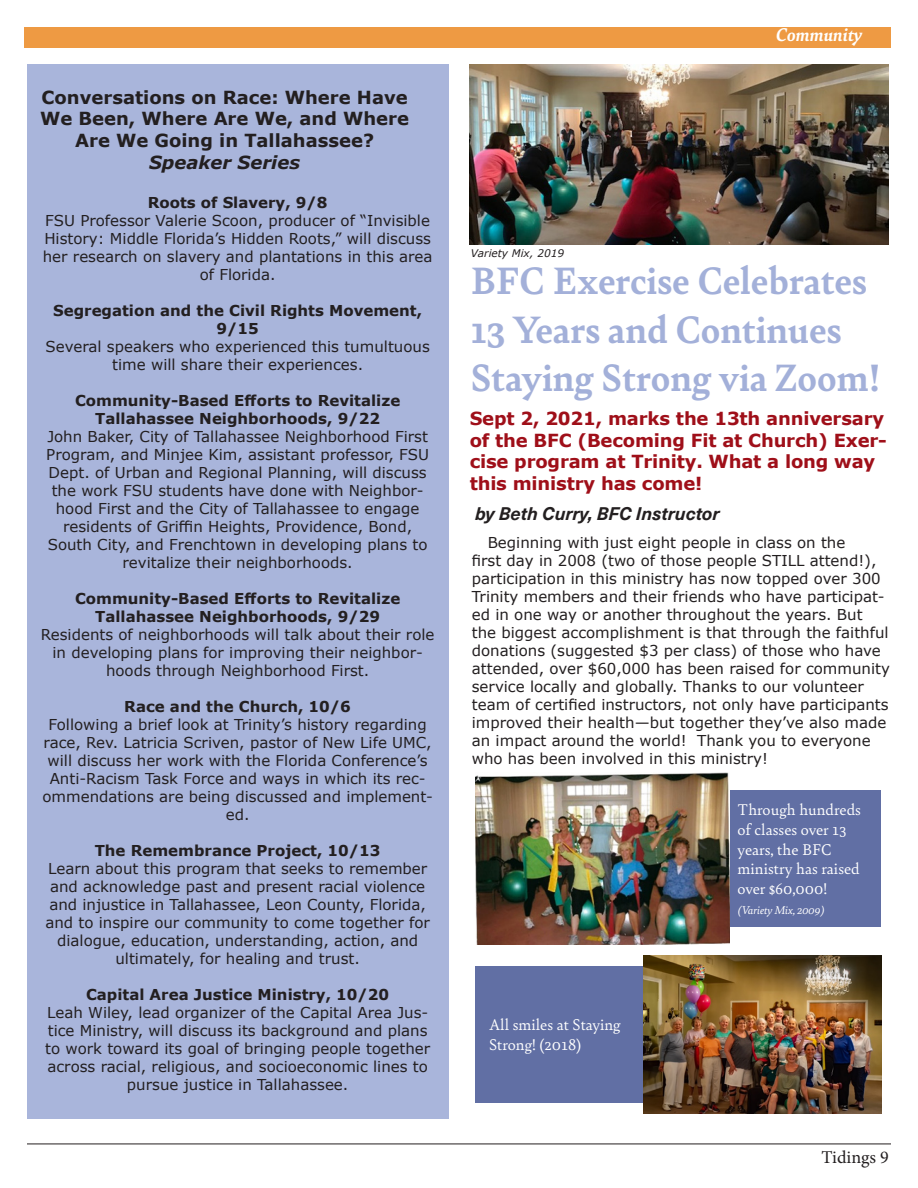
<style>
.page{position:relative;width:918px;height:1188px;background:#fff}
.page>*{position:absolute;margin:0;border:0;box-sizing:border-box;transform-origin:0 0}
.Article_Heading{font:700 40.5px/48.6px "Bely";color:#a3b0d9}
.Section_Headings{font:italic 700 19.5px "Bely";color:#fff}
.Intro{font:700 18px/21.6px "Verdana";letter-spacing:-.01em;color:#9f0f19}
.Heading{font:700 18px/21.6px "Verdana";color:#231f20;text-align:center}
.Paragraph_Style_1{font:italic 700 18px "Neue Haas Unica W1 G";color:#231f20}
.Heading-2{font:italic 700 18px "Verdana";color:#231f20}
.t1{font:18px "Minion Pro";color:#231f20}
.Section_Headings-2{font:16.5px/19.8px "Bely";color:#fff}
.t2{font:15px/18px "Verdana";color:#231f20;text-align:center}
.t3{font:700 15px/18px "Verdana";color:#231f20;text-align:center}
.Section_Headings-3{font:italic 12px "Bely";color:#fff}
.t4{font:italic 10.5px "Verdana";color:#231f20}
</style>
<div class="page">
<hr style="left:27px;top:1144px;width:864px;height:1px;background:#231f20">
<div style="left:24px;top:27px;width:867px;height:21px;background:#ee9a43"></div>
<div style="left:27px;top:64px;width:421px;height:1054px;background:#a3b0d9"></div>
<div style="left:475px;top:966px;width:362px;height:137px;background:#616fa4"></div>
<div style="left:519px;top:790px;width:362px;height:136px;background:#616fa4"></div>
<img style="left:475px;top:773px;width:254px;height:171px">
<img style="left:470px;top:64px;width:419px;height:181px">
<img style="left:644px;top:956px;width:238px;height:158px">
<p class="Heading" style="left:40px;top:86px;width:371px">Conversations on Race: Where Have<br>We Been, Where Are We, and Where<br>Are We Going in Tallahassee?</p>
<p class="Heading-2" style="left:149px;top:149px;width:152px">Speaker Series</p>
<p class="t3" style="left:148px;top:194px;width:181px">Roots of Slavery, 9/8</p>
<p class="t2" style="left:43px;top:212px;width:391px">FSU Professor Valerie Scoon, producer of “Invisible History: Middle Florida’s Hidden Roots,” will discuss her research on slavery and plantations in this area of Florida.</p>
<p class="t3" style="left:53px;top:302px;width:371px">Segregation and the Civil Rights Movement,<br>9/15</p>
<p class="t2" style="left:46px;top:338px;width:386px">Several speakers who experienced this tumultuous time will share their experiences.</p>
<p class="t3" style="left:75px;top:392px;width:327px">Community-Based Efforts to Revitalize</p>
<p class="t3" style="left:95px;top:410px;width:286px">Tallahassee Neighborhoods, 9/22</p>
<p class="t2" style="left:46px;top:428px;width:384px">John Baker, City of Tallahassee Neighborhood First Program, and Minjee Kim, assistant professor, FSU Dept. of Urban and Regional Planning, will discuss the work FSU students have done with Neighbor&shy;hood First and the City of Tallahassee to engage residents of Griffin Heights, Providence, Bond, South City, and Frenchtown in developing plans to revitalize their neighborhoods.</p>
<p class="t3" style="left:75px;top:590px;width:327px">Community-Based Efforts to Revitalize</p>
<p class="t3" style="left:95px;top:608px;width:286px">Tallahassee Neighborhoods, 9/29</p>
<p class="t2" style="left:41px;top:626px;width:395px">Residents of neighborhoods will talk about their role in developing plans for improving their neighbor&shy;hoods through Neighborhood First.</p>
<p class="t3" style="left:124px;top:698px;width:228px">Race and the Church, 10/6</p>
<p class="t2" style="left:42px;top:716px;width:392px">Following a brief look at Trinity’s history regarding race, Rev. Latricia Scriven, pastor of New Life UMC, will discuss her work with the Florida Conference’s Anti-Racism Task Force and ways in which its rec&shy;ommendations are being discussed and implement&shy;ed.</p>
<p class="t3" style="left:95px;top:842px;width:287px">The Remembrance Project, 10/13</p>
<p class="t2" style="left:45px;top:860px;width:386px">Learn about this program that seeks to remember and acknowledge past and present racial violence and injustice in Tallahassee, Leon County, Florida, and to inspire our community to come together for dialogue, education, understanding, action, and ultimately, for healing and trust.</p>
<p class="t3" style="left:86px;top:986px;width:305px">Capital Area Justice Ministry, 10/20</p>
<p class="t2" style="left:45px;top:1004px;width:387px">Leah Wiley, lead organizer of the Capital Area Jus&shy;tice Ministry, will discuss its background and plans to work toward its goal of bringing people together across racial, religious, and socioeconomic lines to pursue justice in Tallahassee.</p>
<p class="t4" style="left:471px;top:246px;width:95px">Variety Mix, 2019</p>
<p class="Section_Headings" style="left:776px;top:21px;width:88px">Community</p>
<p class="Article_Heading" style="left:471px;top:254px;width:411px">BFC Exercise Celebrates<br>13 Years and Continues<br>Staying Strong via Zoom!</p>
<p class="Intro" style="left:470px;top:407px;width:419px">Sept 2, 2021, marks the 13th anniversary of the BFC (Becoming Fit at Church) Exer&shy;cise program at Trinity. What a long way this ministry has come!</p>
<p class="Paragraph_Style_1" style="left:475px;top:500px;width:246px">by Beth Curry, BFC Instructor</p>
<p class="t2" style="left:472px;top:533px;width:420px;text-align:left;text-indent:16px">Beginning with just eight people in class on the<br>first day in 2008 (two of those people STILL attend!), participation in this ministry has now topped over 300<br>Trinity members and their friends who have participat&shy;ed in one way or another throughout the years. But the biggest accomplishment is that through the faithful donations (suggested $3 per class) of those who have attended, over $60,000 has been raised for community service locally and globally. Thanks to our volunteer team of certified instructors, not only have participants improved their health—but together they’ve also made an impact around the world! Thank you to everyone who has been involved in this ministry!</p>
<p class="Section_Headings-2" style="left:489px;top:1014px;width:133px">All smiles at Staying<br>Strong! (2018)</p>
<p class="Section_Headings-2" style="left:738px;top:799px;width:125px">Through hundreds of classes over 13 years, the BFC ministry has raised over $60,000!</p>
<p class="Section_Headings-3" style="left:738px;top:901px;width:89px">(Variety Mix, 2009)</p>
<p class="t1" style="left:821px;top:1145px;width:69px">Tidings 9</p>
</div>
